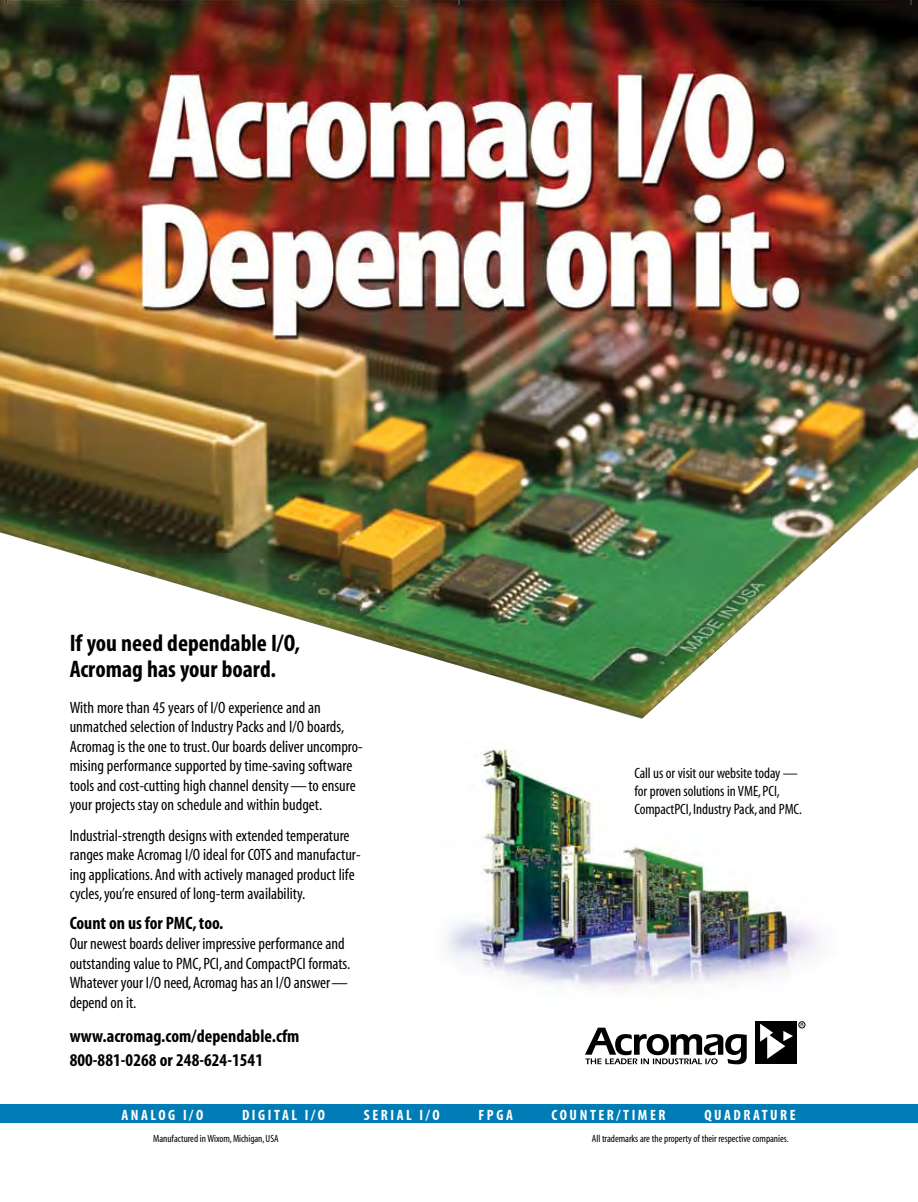
<style>
.page{position:relative;width:918px;height:1202px;background:#fff}
.page>*{position:absolute;margin:0;border:0;box-sizing:border-box;transform-origin:0 0}
.t1{font:700 condensed 24px/25.5px "Myriad";color:#000}
.t2{font:700 condensed 18px/24px "Myriad";letter-spacing:.005em;color:#000}
.t3{font:condensed 16.5px/19.5px "Myriad";color:#000}
.t4{font:condensed 15px/18px "Myriad";letter-spacing:-.005em;color:#000}
.t5{font:700 condensed 15px "Myriad";letter-spacing:.17em;color:#fff}
.t6{font:condensed 10.5px "Myriad";letter-spacing:-.005em;color:#000}
</style>
<div class="page">
<img style="left:0;top:0;width:918px;height:1123px">
<h1 class="t1" style="left:70px;top:631px;width:232px">If you need dependable I/O,<br>Acromag has your board.</h1>
<p class="t3" style="left:70px;top:698px;width:295px">With more than 45 years of I/O experience and an unmatched selection of Industry Packs and I/O boards, Acromag is the one to trust.Our boards deliver uncompro&shy;mising performance supported by time-saving software tools and cost-cutting high channel density—to ensure your projects stay on schedule and within budget.</p>
<p class="t3" style="left:70px;top:826px;width:292px">Industrial-strength designs with extended temperature ranges make Acromag I/O ideal for COTS and manufactur&shy;ing applications.And with actively managed product life cycles, you’re ensured of long-term availability.</p>
<p class="t2" style="left:70px;top:912px;width:155px">Count on us for PMC, too.</p>
<p class="t3" style="left:70px;top:934px;width:282px">Our newest boards deliver impressive performance and outstanding value to PMC,PCI,and CompactPCI formats.<br>Whatever your I/O need,Acromag has an I/O answer— depend on it.</p>
<p class="t2" style="left:70px;top:1025px;width:231px">www.acromag.com/dependable.cfm<br>800-881-0268 or 248-624-1541</p>
<p class="t4" style="left:635px;top:764px;width:169px">Call us or visit our website today — for proven solutions in VME,PCI,<br>CompactPCI,Industry Pack,and PMC.</p>
<p class="t5" style="left:121px;top:1107px;width:83px">ANALOG I/O</p>
<p class="t5" style="left:242px;top:1107px;width:85px">DIGITAL I/O</p>
<p class="t5" style="left:364px;top:1107px;width:77px">SERIAL I/O</p>
<p class="t5" style="left:479px;top:1107px;width:36px">FPGA</p>
<p class="t5" style="left:552px;top:1107px;width:115px">COUNTER/TIMER</p>
<p class="t5" style="left:704px;top:1107px;width:93px">QUADRATURE</p>
<p class="t6" style="left:153px;top:1133px;width:127px">Manufactured in Wixom,Michigan,USA</p>
<p class="t6" style="left:592px;top:1133px;width:198px">All trademarks are the property of their respective companies.</p>
</div>
